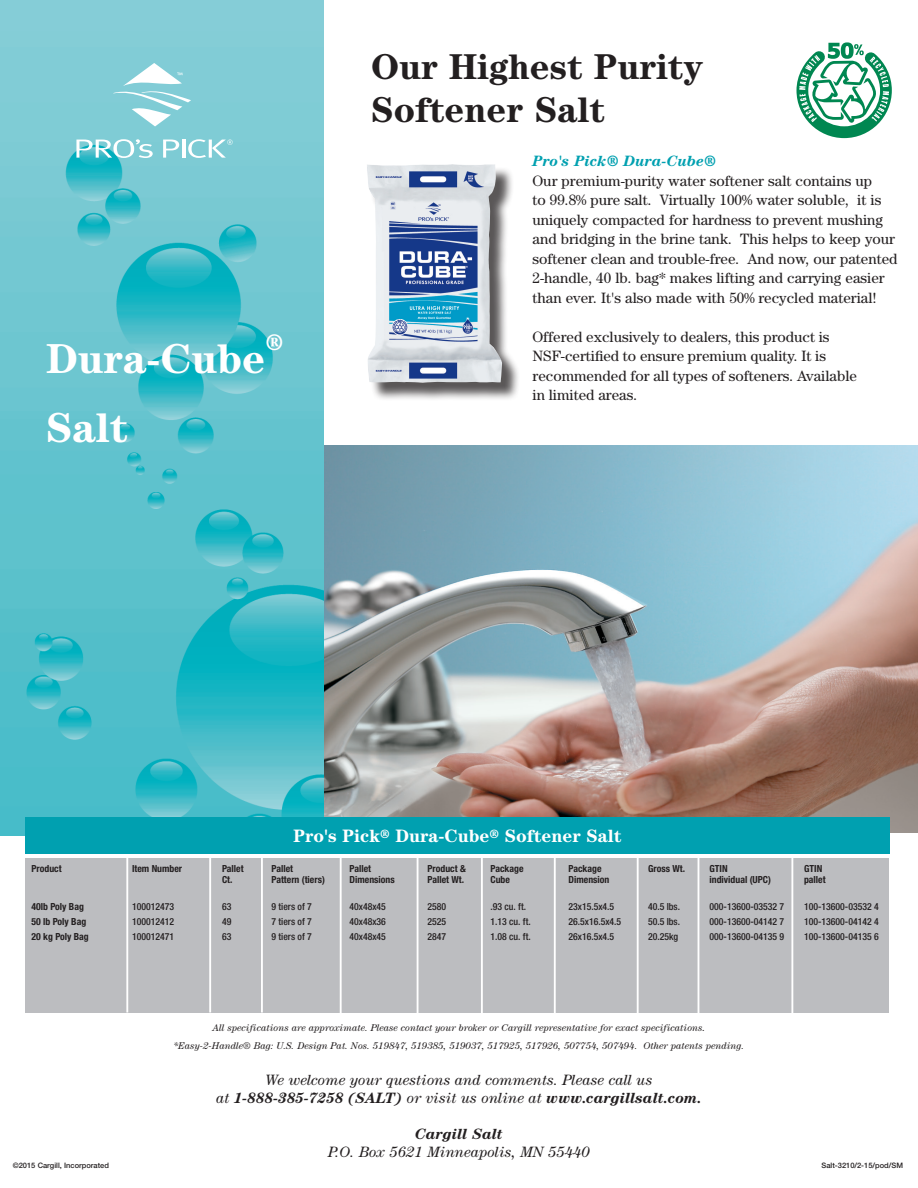
<style>
.page{position:relative;width:918px;height:1188px;background:#fff}
.page>*{position:absolute;margin:0;border:0;box-sizing:border-box;transform-origin:0 0}
.copy{font:700 42px "Century Std";color:#fff}
.New_Style_Sheet{font:700 36px/43.2px "Century Std";color:#231f20}
.copy-2{font:700 22.5px "Century Std";color:#fff}
.New_Style_Sheet-2{font:700 18px "Century Std";color:#fff}
.copy-3{font:15px/19.5px "Century Std";color:#231f20}
.t1{font:italic 15px/18px "Century Std";color:#231f20;text-align:center}
.t2{font:italic 700 15px "Century Std";color:#231f20}
.t3{font:500 condensed 9.75px "Helvetica Neue";color:#231f20}
.copy-4{font:italic 9.75px/18px "Century Std";color:#231f20;text-align:center}
.t4{font:700 condensed 9.75px "Helvetica Neue";color:#231f20}
.copy-5{font:500 7.5px "Helvetica Neue";color:#231f20}
.s1{font-weight:700;font-style:italic;color:#00a0b0}
.s2{font-size:10.5px}
.s3{font-weight:400}
.s4{font-weight:700}
</style>
<div class="page">
<img style="left:324px;top:446px;width:594px;height:387px">
<img style="left:0;top:0;width:324px;height:835px">
<svg style="left:76px;top:139px;width:77px;height:19px"></svg>
<svg style="left:163px;top:140px;width:16px;height:18px"></svg>
<hr style="left:182px;top:140px;width:3px;height:18px;background:#fff">
<svg style="left:188px;top:139px;width:45px;height:19px"></svg>
<svg style="left:113px;top:63px;width:78px;height:63px"></svg>
<div style="left:26px;top:818px;width:864px;height:36px;background:#00a0b0"></div>
<div style="left:369px;top:167px;width:151px;height:234px;background:#231f20;opacity:.75"></div>
<img style="left:367px;top:164px;width:135px;height:219px">
<div style="left:25px;top:858px;width:864px;height:154px;background:#bcbdc0"></div>
<hr style="left:126px;top:858px;width:2px;height:154px;background:#fff">
<hr style="left:209px;top:858px;width:2px;height:154px;background:#fff">
<hr style="left:261px;top:858px;width:2px;height:154px;background:#fff">
<hr style="left:340px;top:856px;width:2px;height:159px;background:#fff">
<hr style="left:417px;top:856px;width:1px;height:161px;background:#fff">
<hr style="left:481px;top:854px;width:2px;height:165px;background:#fff">
<hr style="left:554px;top:856px;width:2px;height:160px;background:#fff">
<hr style="left:698px;top:857px;width:1px;height:162px;background:#fff">
<hr style="left:791px;top:855px;width:2px;height:161px;background:#fff">
<hr style="left:637px;top:856px;width:2px;height:160px;background:#fff">
<svg style="left:796px;top:42px;width:96px;height:96px"></svg>
<p class="copy-2" style="left:265px;top:329px;width:19px">®</p>
<p class="copy" style="left:46px;top:333px;width:221px">Dura-Cube</p>
<p class="copy" style="left:46px;top:402px;width:83px">Salt</p>
<p class="New_Style_Sheet" style="left:371px;top:44px;width:333px">Our Highest Purity<br>Softener Salt</p>
<p class="copy-3" style="left:532px;top:151px;width:367px"><span class="s1">Pro's Pick® Dura-Cube®<br></span>Our premium-purity water softener salt contains up<br>to 99.8% pure salt. Virtually 100% water soluble, it is uniquely compacted for hardness to prevent mushing and bridging in the brine tank. This helps to keep your softener clean and trouble-free. And now, our patented 2-handle, 40 lb. bag* makes lifting and carrying easier than ever. It's also made with 50% recycled material!</p>
<p class="copy-3" style="left:532px;top:327px;width:326px">Offered exclusively to dealers, this product is NSF-certified to ensure premium quality. It is recommended for all types of softeners. Available in limited areas.</p>
<p class="New_Style_Sheet-2" style="left:294px;top:825px;width:329px">Pro's Pick<sup>®</sup> Dura-Cube<sup>®</sup> Softener Salt</p>
<p class="t4" style="left:32px;top:862px;width:32px">Product</p>
<p class="t4" style="left:132px;top:862px;width:52px">Item Number</p>
<p class="t4" style="left:222px;top:862px;width:23px">Pallet</p>
<p class="t4" style="left:272px;top:862px;width:23px">Pallet</p>
<p class="t4" style="left:350px;top:862px;width:23px">Pallet</p>
<p class="t4" style="left:428px;top:862px;width:40px">Product &amp;</p>
<p class="t4" style="left:491px;top:862px;width:34px">Package</p>
<p class="t4" style="left:569px;top:862px;width:34px">Package</p>
<p class="t4" style="left:648px;top:862px;width:38px">Gross Wt.</p>
<p class="t4" style="left:710px;top:862px;width:20px">GTIN</p>
<p class="t4" style="left:804px;top:862px;width:20px">GTIN</p>
<p class="t4" style="left:222px;top:874px;width:12px">Ct.</p>
<p class="t4" style="left:272px;top:874px;width:55px">Pattern (tiers)</p>
<p class="t4" style="left:350px;top:874px;width:47px">Dimensions</p>
<p class="t4" style="left:428px;top:874px;width:38px">Pallet Wt.</p>
<p class="t4" style="left:491px;top:874px;width:21px">Cube</p>
<p class="t4" style="left:569px;top:874px;width:42px">Dimension</p>
<p class="t4" style="left:710px;top:874px;width:63px">individual (UPC)</p>
<p class="t4" style="left:804px;top:874px;width:23px">pallet</p>
<p class="t4" style="left:32px;top:901px;width:54px">40lb Poly Bag</p>
<p class="t3" style="left:132px;top:901px;width:44px">100012473</p>
<p class="t3" style="left:222px;top:901px;width:11px">63</p>
<p class="t3" style="left:272px;top:901px;width:42px">9 tiers of 7</p>
<p class="t3" style="left:350px;top:901px;width:38px">40x48x45</p>
<p class="t3" style="left:428px;top:901px;width:20px">2580</p>
<p class="t3" style="left:491px;top:901px;width:37px">.93 cu. ft.</p>
<p class="t3" style="left:569px;top:901px;width:47px">23x15.5x4.5</p>
<p class="t3" style="left:648px;top:901px;width:34px">40.5 lbs.</p>
<p class="t3" style="left:710px;top:901px;width:76px">000-13600-03532 7</p>
<p class="t3" style="left:804px;top:901px;width:76px">100-13600-03532 4</p>
<p class="t4" style="left:32px;top:916px;width:56px">50 lb Poly Bag</p>
<p class="t3" style="left:132px;top:916px;width:44px">100012412</p>
<p class="t3" style="left:222px;top:916px;width:11px">49</p>
<p class="t3" style="left:272px;top:916px;width:42px">7 tiers of 7</p>
<p class="t3" style="left:350px;top:916px;width:38px">40x48x36</p>
<p class="t3" style="left:428px;top:916px;width:20px">2525</p>
<p class="t3" style="left:491px;top:916px;width:42px">1.13 cu. ft.</p>
<p class="t3" style="left:569px;top:916px;width:54px">26.5x16.5x4.5</p>
<p class="t3" style="left:648px;top:916px;width:34px">50.5 lbs.</p>
<p class="t3" style="left:710px;top:916px;width:76px">000-13600-04142 7</p>
<p class="t3" style="left:804px;top:916px;width:76px">100-13600-04142 4</p>
<p class="t4" style="left:32px;top:931px;width:59px">20 kg Poly Bag</p>
<p class="t3" style="left:132px;top:931px;width:44px">100012471</p>
<p class="t3" style="left:222px;top:931px;width:11px">63</p>
<p class="t3" style="left:272px;top:931px;width:42px">9 tiers of 7</p>
<p class="t3" style="left:350px;top:931px;width:38px">40x48x45</p>
<p class="t3" style="left:428px;top:931px;width:20px">2847</p>
<p class="t3" style="left:491px;top:931px;width:42px">1.08 cu. ft.</p>
<p class="t3" style="left:569px;top:931px;width:47px">26x16.5x4.5</p>
<p class="t3" style="left:648px;top:931px;width:32px">20.25kg</p>
<p class="t3" style="left:710px;top:931px;width:76px">000-13600-04135 9</p>
<p class="t3" style="left:804px;top:931px;width:76px">100-13600-04135 6</p>
<p class="copy-5" style="left:13px;top:1160px;width:98px">©2015 Cargill, Incorporated</p>
<p class="copy-4" style="left:174px;top:1019px;width:572px">All specifications are approximate. Please contact your broker or Cargill representative for exact specifications<span class="s2">. </span>*Easy-2-Handle® Bag: U.S. Design Pat. Nos. 519847, 519385, 519037, 517925, 517926, 507754, 507494. Other patents pending.</p>
<p class="t1" style="left:266px;top:1071px;width:388px">We welcome your questions and comments. Please call us</p>
<p class="t2" style="left:216px;top:1089px;width:487px"><span class="s3">at</span> 1-888-385-7258 (SALT) <span class="s3">or visit us online at</span> www.cargillsalt.com.</p>
<p class="t1" style="left:328px;top:1125px;width:263px"><span class="s4">Cargill Salt<br></span>P.O. Box 5621 Minneapolis, MN 55440</p>
<p class="copy-5" style="left:822px;top:1161px;width:83px">Salt-3210/2-15/pod/SM</p>
</div>
